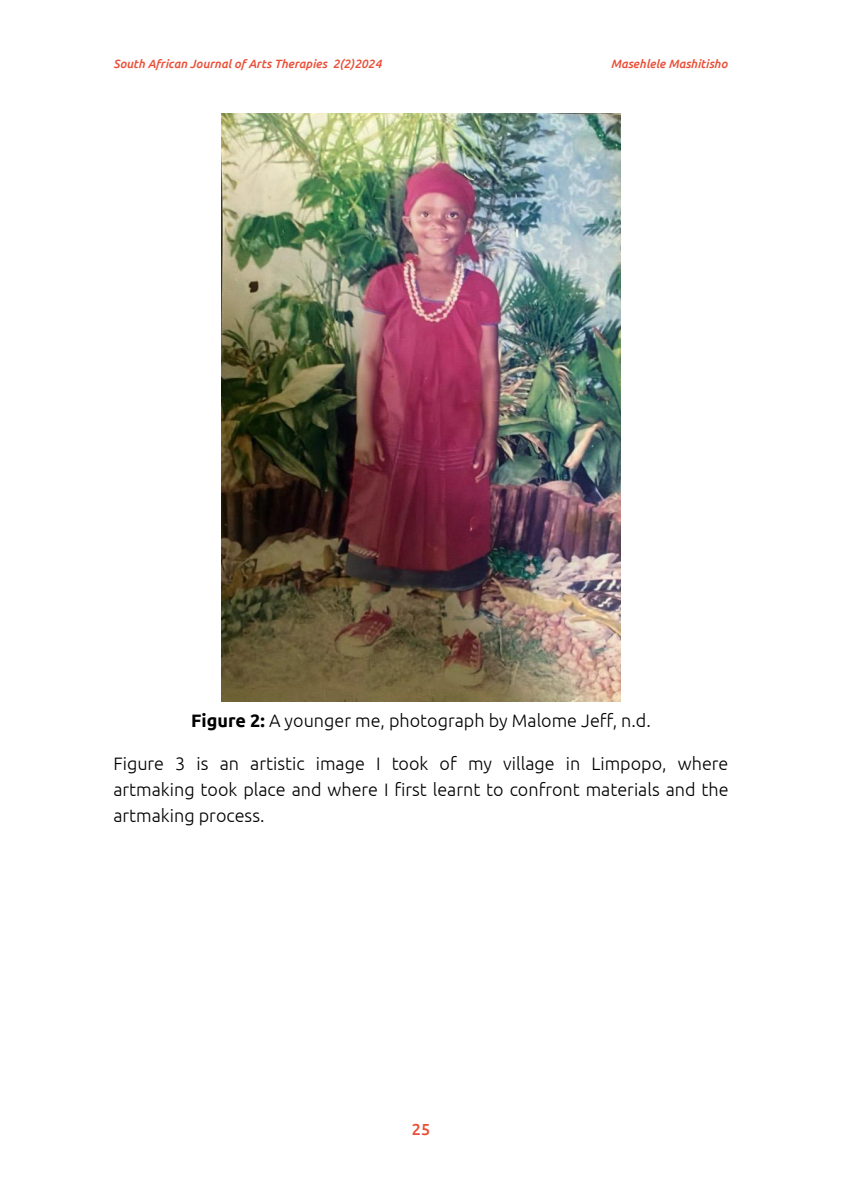
<style>
.page{position:relative;width:842px;height:1191px;background:#fff}
.page>*{position:absolute;margin:0;border:0;box-sizing:border-box;transform-origin:0 0}
.Body_text_first_par{font:300 18px/26px "Ubuntu";color:#000;text-align:justify}
.Figure_Caption{font:300 18px "Ubuntu";color:#000}
.t1{font:500 16px "Ubuntu";color:#ea4e37}
.t2{font:italic 500 12px "Ubuntu";color:#ea4e37}
.s1{font-weight:700}
</style>
<div class="page">
<img style="left:221px;top:113px;width:400px;height:588px">
<p class="t2" style="left:113px;top:56px;width:270px">South African Journal of Arts Therapies 2(2)2024</p>
<p class="t2" style="left:611px;top:56px;width:118px">Masehlele Mashitisho</p>
<p class="Figure_Caption" style="left:191px;top:710px;width:461px"><span class="s1">Figure 2:</span> A younger me, photograph by Malome Jeff, n.d.</p>
<p class="Body_text_first_par" style="left:113px;top:750px;width:617px">Figure 3 is an artistic image I took of my village in Limpopo, where artmaking took place and where I first learnt to confront materials and the artmaking process.</p>
<p class="t1" style="left:412px;top:1119px;width:20px">25</p>
</div>
